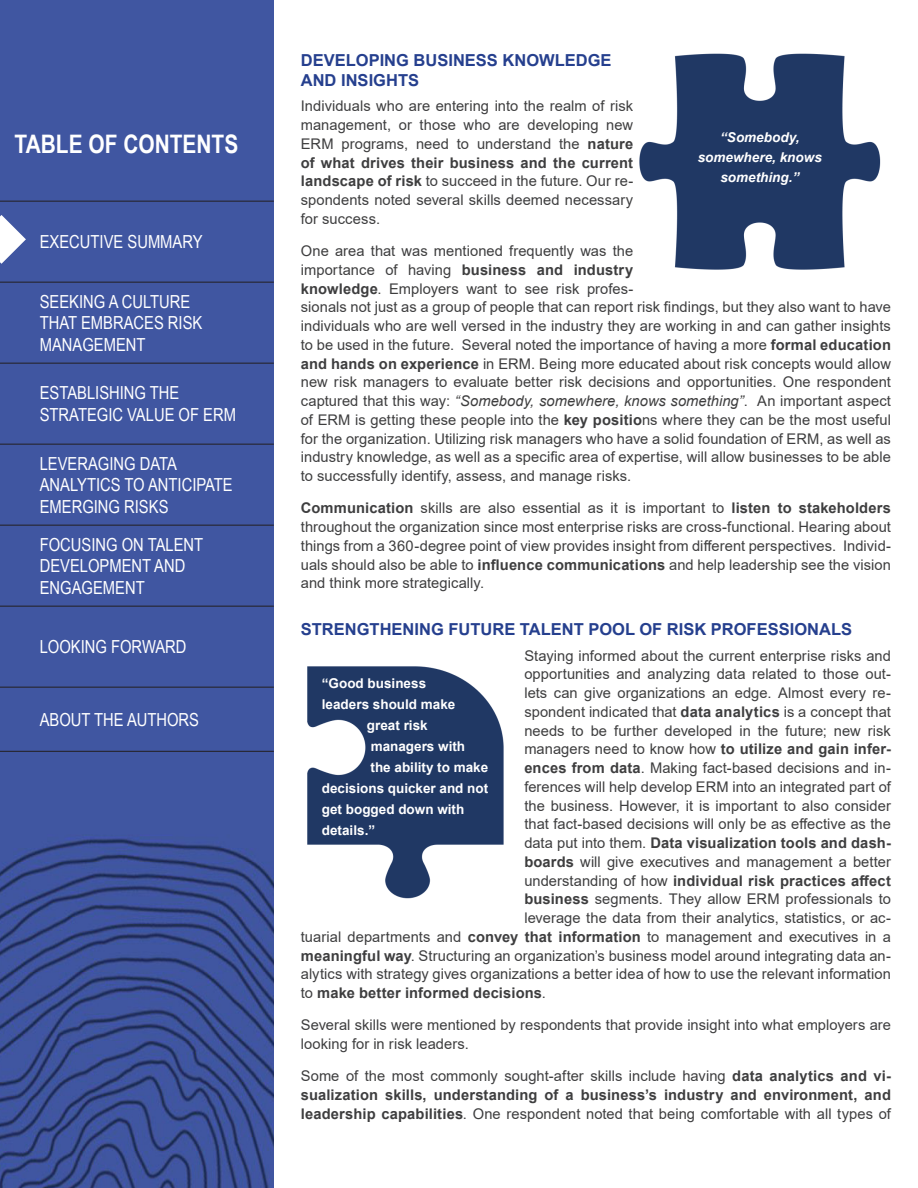
<style>
.page{position:relative;width:918px;height:1188px;background:#fff}
.page>*{position:absolute;margin:0;border:0;box-sizing:border-box;transform-origin:0 0}
.t1{font:700 25.5px "Arial Narrow";color:#fff}
.t2{font:18px/21.6px "Arial Narrow";color:#fff}
.SUB_HEADING{font:700 16.5px/19.8px "Arial";color:#253f8e}
.Paragraph{font:14.7px/18.8px "Arial";letter-spacing:.005em;color:#3e3e3f;text-align:justify}
.Paragraph-2{font:700 14.7px/18.8px "Arial";letter-spacing:.01em;color:#3e3e3f;text-align:justify}
.Paragraph_puzzle_LJ{font:700 13.5px "Arial";color:#fff}
.Paragraph_puzzle_CEN{font:italic 700 13.5px/20px "Arial";color:#fff;text-align:center}
.s1{font-weight:700}
.s2{font-style:italic}
.s3{font-weight:400}
</style>
<div class="page">
<img style="left:0;top:0;width:274px;height:1188px">
<hr style="left:0;top:282px;width:274px;height:1px;background:#231f20">
<hr style="left:0;top:363px;width:274px;height:1px;background:#231f20">
<hr style="left:0;top:444px;width:274px;height:1px;background:#231f20">
<hr style="left:0;top:525px;width:274px;height:1px;background:#231f20">
<hr style="left:0;top:201px;width:274px;height:1px;background:#231f20">
<hr style="left:0;top:606px;width:274px;height:1px;background:#231f20">
<hr style="left:0;top:687px;width:274px;height:1px;background:#231f20">
<hr style="left:0;top:751px;width:274px;height:1px;background:#231f20">
<svg style="left:0;top:215px;width:26px;height:49px"></svg>
<img style="left:639px;top:53px;width:242px;height:217px">
<img style="left:307px;top:666px;width:197px;height:233px">
<h1 class="t1" style="left:15px;top:125px;width:225px">TABLE OF CONTENTS</h1>
<p class="t2" style="left:40px;top:230px;width:164px">EXECUTIVE SUMMARY</p>
<p class="t2" style="left:40px;top:290px;width:164px">SEEKING A CULTURE<br>THAT EMBRACES RISK<br>MANAGEMENT</p>
<p class="t2" style="left:40px;top:382px;width:198px">ESTABLISHING THE<br>STRATEGIC VALUE OF ERM</p>
<p class="t2" style="left:40px;top:452px;width:195px">LEVERAGING DATA<br>ANALYTICS TO ANTICIPATE<br>EMERGING RISKS</p>
<p class="t2" style="left:40px;top:533px;width:165px">FOCUSING ON TALENT<br>DEVELOPMENT AND<br>ENGAGEMENT</p>
<p class="t2" style="left:40px;top:635px;width:148px">LOOKING FORWARD</p>
<p class="t2" style="left:40px;top:708px;width:161px">ABOUT THE AUTHORS</p>
<p class="SUB_HEADING" style="left:301px;top:51px;width:312px">DEVELOPING BUSINESS KNOWLEDGE<br>AND INSIGHTS</p>
<p class="Paragraph" style="left:301px;top:97px;width:334px">Individuals who are entering into the realm of risk management, or those who are developing new ERM programs, need to understand the <span class="s1">nature of what drives their business and the current landscape of risk</span> to succeed in the future. Our re&shy;spondents noted several skills deemed necessary for success.</p>
<p class="Paragraph" style="left:301px;top:241px;width:592px;text-align:left">One area that was mentioned frequently was the<br>importance of having <span class="s1">business and industry<br>knowledge</span>. Employers want to see risk profes-<br>sionals not just as a group of people that can report risk findings, but they also want to have individuals who are well versed in the industry they are working in and can gather insights to be used in the future. Several noted the importance of having a more <span class="s1">formal education and hands on experience</span> in ERM. Being more educated about risk concepts would allow new risk managers to evaluate better risk decisions and opportunities. One respondent captured that this way: <span class="s2">“Somebody, somewhere, knows something”</span>. An important aspect of ERM is getting these people into the <span class="s1">key positio</span>ns where they can be the most useful for the organization. Utilizing risk managers who have a solid foundation of ERM, as well as industry knowledge, as well as a specific area of expertise, will allow businesses to be able to successfully identify, assess, and manage risks.</p>
<p class="Paragraph" style="left:301px;top:499px;width:592px"><span class="s1">Communication</span> skills are also essential as it is important to <span class="s1">listen to stakeholders </span>throughout the organization since most enterprise risks are cross-functional. Hearing about things from a 360-degree point of view provides insight from different perspectives. Individ&shy;uals should also be able to <span class="s1">influence communications</span> and help leadership see the vision and think more strategically.</p>
<p class="SUB_HEADING" style="left:301px;top:620px;width:553px">STRENGTHENING FUTURE TALENT POOL OF RISK PROFESSIONALS</p>
<p class="Paragraph" style="left:524px;top:646px;width:368px">Staying informed about the current enterprise risks and</p>
<p class="Paragraph" style="left:524px;top:665px;width:368px">opportunities and analyzing data related to those out-</p>
<p class="Paragraph" style="left:524px;top:683px;width:368px">lets can give organizations an edge. Almost every re-</p>
<p class="Paragraph" style="left:524px;top:702px;width:368px">spondent indicated that <span class="s1">data analytics</span> is a concept that</p>
<p class="Paragraph" style="left:524px;top:721px;width:368px">needs to be further developed in the future; new risk</p>
<p class="Paragraph-2" style="left:524px;top:740px;width:368px"><span class="s3">managers need to know how</span> to utilize and gain infer-</p>
<p class="Paragraph" style="left:524px;top:758px;width:368px"><span class="s1">ences from data</span>. Making fact-based decisions and in-</p>
<p class="Paragraph" style="left:524px;top:777px;width:368px">ferences will help develop ERM into an integrated part of</p>
<p class="Paragraph" style="left:524px;top:796px;width:368px">the business. However, it is important to also consider</p>
<p class="Paragraph" style="left:524px;top:815px;width:368px">that fact-based decisions will only be as effective as the</p>
<p class="Paragraph-2" style="left:524px;top:834px;width:368px"><span class="s3">data put into them.</span> Data visualization tools and dash-</p>
<p class="Paragraph" style="left:524px;top:852px;width:368px"><span class="s1">boards</span> will give executives and management a better</p>
<p class="Paragraph-2" style="left:524px;top:871px;width:368px"><span class="s3">understanding of how</span> individual risk practices affect</p>
<p class="Paragraph" style="left:524px;top:890px;width:368px"><span class="s1">business</span> segments. They allow ERM professionals to</p>
<p class="Paragraph" style="left:524px;top:908px;width:368px">leverage the data from their analytics, statistics, or ac-</p>
<p class="Paragraph" style="left:301px;top:927px;width:592px">tuarial departments and <span class="s1">convey that information</span> to management and executives in a</p>
<p class="Paragraph" style="left:301px;top:946px;width:592px"><span class="s1">meaningful way</span>. Structuring an organization’s business model around integrating data an-</p>
<p class="Paragraph" style="left:301px;top:965px;width:592px">alytics with strategy gives organizations a better idea of how to use the relevant information</p>
<p class="Paragraph-2" style="left:301px;top:984px;width:247px"><span class="s3">to</span> make better informed decisions<span class="s3">.</span></p>
<p class="Paragraph" style="left:301px;top:1016px;width:592px">Several skills were mentioned by respondents that provide insight into what employers are looking for in risk leaders.</p>
<p class="Paragraph-2" style="left:301px;top:1067px;width:592px"><span class="s3">Some of the most commonly sought-after skills include having</span> data analytics and vi&shy;sualization skills, understanding of a business’s industry and environment, and leadership capabilities<span class="s3">. One respondent noted that being comfortable with all types of</span></p>
<p class="Paragraph_puzzle_CEN" style="left:720px;top:128px;width:81px">“Somebody,</p>
<p class="Paragraph_puzzle_CEN" style="left:698px;top:148px;width:126px">somewhere, knows something.”</p>
<p class="Paragraph_puzzle_LJ" style="left:322px;top:674px;width:106px">“Good business</p>
<p class="Paragraph_puzzle_LJ" style="left:322px;top:695px;width:135px">leaders should make</p>
<p class="Paragraph_puzzle_LJ" style="left:367px;top:716px;width:62px">great risk</p>
<p class="Paragraph_puzzle_LJ" style="left:371px;top:737px;width:96px">managers with</p>
<p class="Paragraph_puzzle_LJ" style="left:371px;top:758px;width:119px">the ability to make</p>
<p class="Paragraph_puzzle_LJ" style="left:322px;top:779px;width:168px">decisions quicker and not</p>
<p class="Paragraph_puzzle_LJ" style="left:322px;top:800px;width:144px">get bogged down with</p>
<p class="Paragraph_puzzle_LJ" style="left:322px;top:821px;width:55px">details.”</p>
</div>
